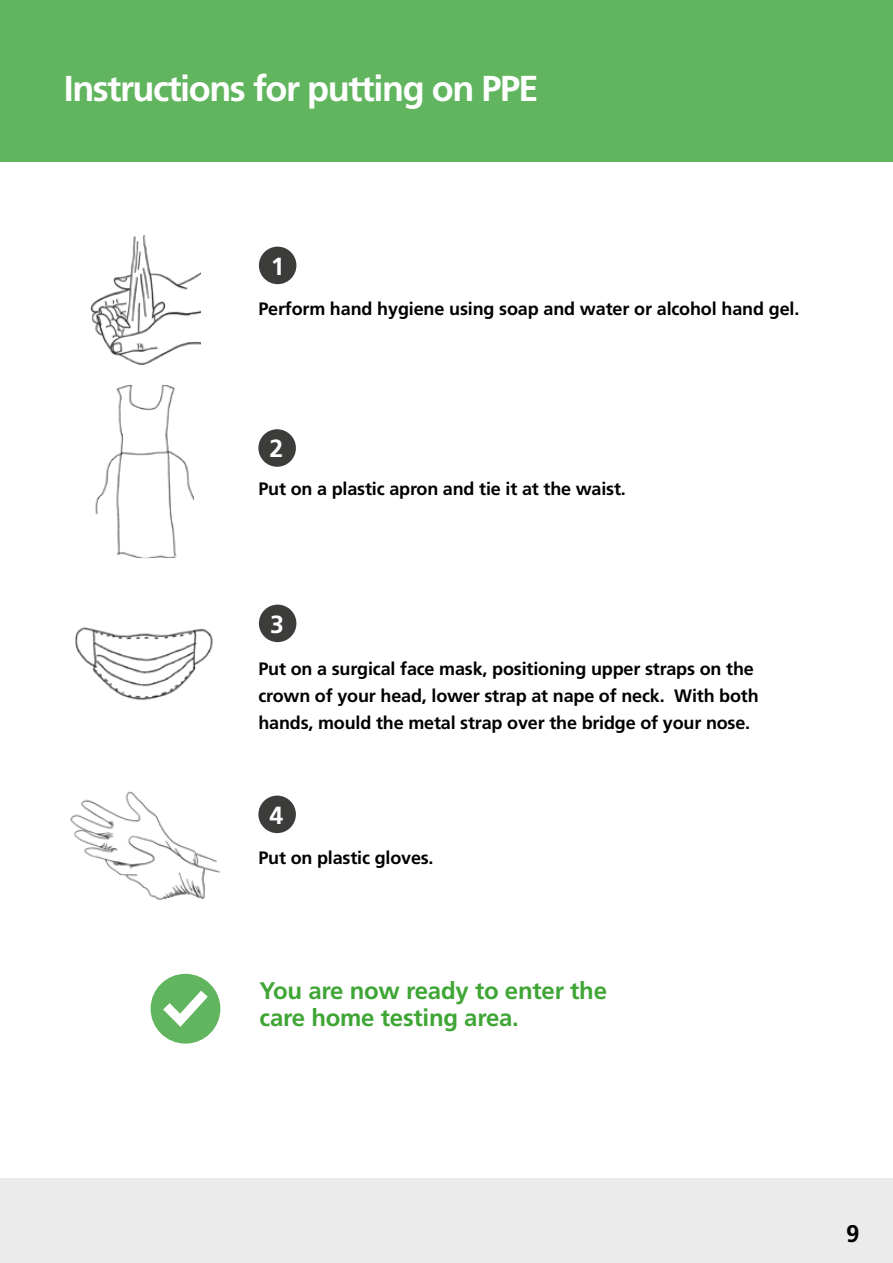
<style>
.page{position:relative;width:893px;height:1263px;background:#fff}
.page>*{position:absolute;margin:0;border:0;box-sizing:border-box;transform-origin:0 0}
.t1{font:700 36px "Frutiger";letter-spacing:-.04em;color:#fff}
.t2{font:700 24.75px "Frutiger LT Std";color:#fff}
.t3{font:700 24px/27px "Frutiger";letter-spacing:-.01em;color:#3fa535}
.t4{font:700 24px "Frutiger";color:#000}
.t5{font:700 18px/27px "Frutiger";letter-spacing:-.01em;color:#000}
.t6{font:700 18px "Frutiger LT Std";letter-spacing:-.01em;color:#000}
</style>
<div class="page">
<div style="left:0;top:1178px;width:893px;height:85px;background:#ebebeb"></div>
<img style="left:0;top:161px;width:891px;height:1px">
<div style="left:0;top:0;width:893px;height:161px;background:#61b55e"></div>
<img style="left:95px;top:385px;width:99px;height:173px">
<img style="left:76px;top:627px;width:137px;height:74px">
<div style="left:259px;top:247px;width:37px;height:37px;background:#3c3c3b;border-radius:50%"></div>
<div style="left:258px;top:429px;width:38px;height:38px;background:#3c3c3b;border-radius:50%"></div>
<div style="left:259px;top:605px;width:37px;height:37px;background:#3c3c3b;border-radius:50%"></div>
<img style="left:90px;top:235px;width:111px;height:130px">
<div style="left:258px;top:795px;width:38px;height:38px;background:#3c3c3b;border-radius:50%"></div>
<img style="left:70px;top:791px;width:150px;height:109px">
<div style="left:151px;top:974px;width:69px;height:69px;background:#61b55e;border-radius:50%"></div>
<svg style="left:157px;top:984px;width:57px;height:49px"></svg>
<h2 class="t1" style="left:64px;top:68px;width:476px">Instructions for putting on PPE</h2>
<p class="t2" style="left:271px;top:251px;width:15px">1</p>
<p class="t6" style="left:258px;top:298px;width:542px">Perform hand hygiene using soap and water or alcohol hand gel.</p>
<p class="t2" style="left:270px;top:434px;width:15px">2</p>
<p class="t5" style="left:258px;top:475px;width:369px">Put on a plastic apron and tie it at the waist.</p>
<p class="t2" style="left:270px;top:609px;width:15px">3</p>
<p class="t5" style="left:258px;top:655px;width:502px">Put on a surgical face mask, positioning upper straps on the crown of your head, lower strap at nape of neck. With both hands, mould the metal strap over the bridge of your nose.</p>
<p class="t2" style="left:270px;top:800px;width:15px">4</p>
<p class="t5" style="left:258px;top:844px;width:177px">Put on plastic gloves.</p>
<p class="t3" style="left:260px;top:977px;width:349px">You are now ready to enter the care home testing area.</p>
<h3 class="t4" style="left:846px;top:1220px;width:15px">9</h3>
</div>
